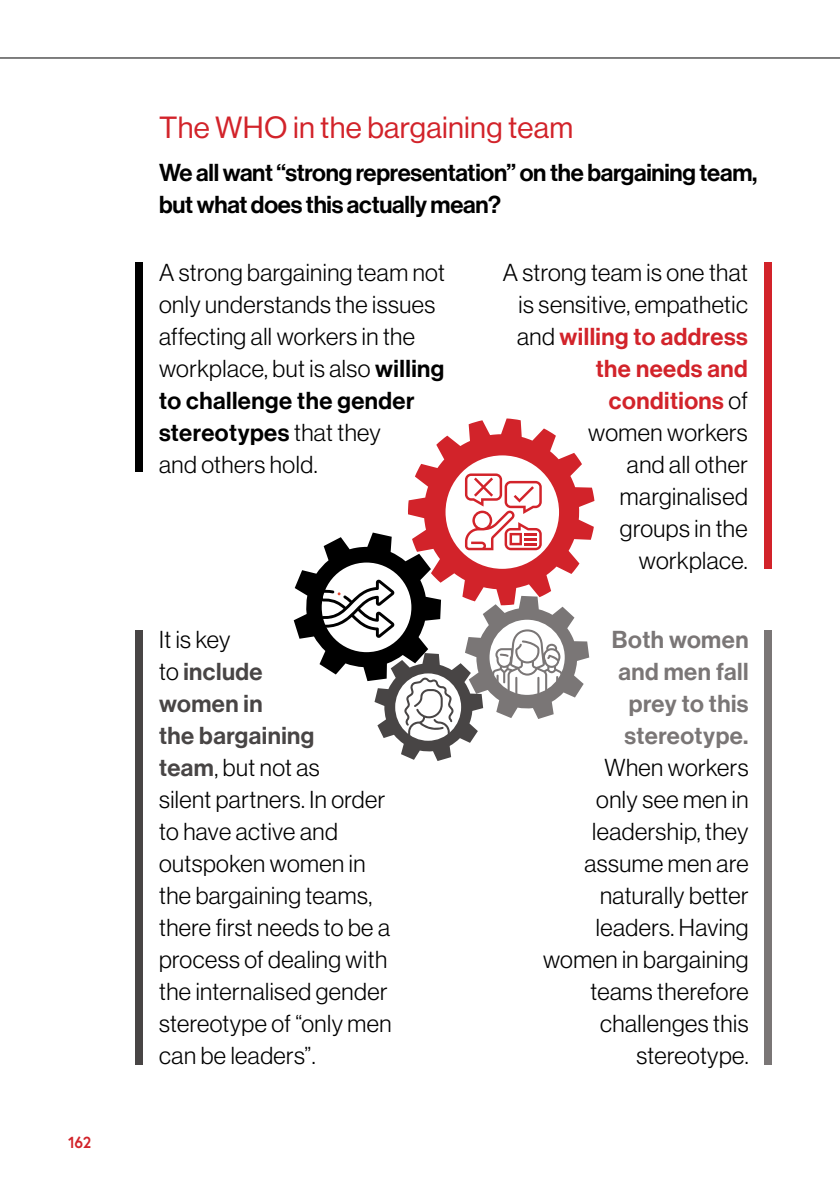
<style>
.page{position:relative;width:840px;height:1191px;background:#fff}
.page>*{position:absolute;margin:0;border:0;box-sizing:border-box;transform-origin:0 0}
.t1{font:30px "N Haas Grotesk DS Pro 55 Rg";letter-spacing:.01em;color:#d2232a}
.t2{font:24px/32px "N Haas Grotesk DS Pro 45 Lt";letter-spacing:.02em;color:#000;text-align:right}
.t3{font:24px/32px "N Haas Grotesk DS Pro 65 Md";letter-spacing:-.01em;color:#000}
.t4{font:24px/32px "N Haas Grotesk DS Pro 65 Md";letter-spacing:.02em;color:#d2232a;text-align:right}
.t5{font:24px/32px "N Haas Grotesk DS Pro 65 Md";letter-spacing:.02em;color:#7a7676;text-align:right}
.t6{font:24px/32px "N Haas Grotesk DS Pro 65 Md";letter-spacing:.02em;color:#000}
.t7{font:24px/32px "N Haas Grotesk DS Pro 65 Md";letter-spacing:.02em;color:#484545}
.t8{font:700 16px "Europa";color:#d2232a;scale:.96 1}
.s1{font-family:"N Haas Grotesk DS Pro 65 Md"}
.s2{font-family:"N Haas Grotesk DS Pro 45 Lt"}
.s3{font-family:"N Haas Grotesk DS Pro 45 Lt";color:#000}
.s4{font-family:"N Haas Grotesk DS Pro 65 Md";color:#484545}
</style>
<div class="page">
<hr style="left:0;top:57px;width:839px;height:1px;background:#000">
<div style="left:763px;top:262px;width:8px;height:307px;background:#d2232a"></div>
<div style="left:763px;top:630px;width:8px;height:434px;background:#7a7676"></div>
<div style="left:135px;top:262px;width:7px;height:210px;background:#000"></div>
<div style="left:135px;top:629px;width:7px;height:435px;background:#484545"></div>
<svg style="left:293px;top:418px;width:301px;height:343px"></svg>
<p class="t8" style="left:68px;top:1131px;width:26px">162</p>
<p class="t1" style="left:159px;top:111px;width:415px">The WHO in the bargaining team</p>
<p class="t3" style="left:159px;top:157px;width:599px">We all want “strong representation” on the bargaining team, but what does this actually mean?</p>
<p class="t2" style="left:159px;top:256px;width:287px;text-align:left">A strong bargaining team not only understands the issues affecting all workers in the workplace, but is also <span class="s1">willing</span></p>
<p class="t6" style="left:159px;top:385px;width:257px">to challenge the gender stereotypes <span class="s2">that they</span></p>
<p class="t2" style="left:159px;top:448px;width:160px">and others hold.</p>
<p class="t2" style="left:159px;top:623px;width:73px">It is key</p>
<p class="t7" style="left:159px;top:656px;width:157px"><span class="s3">to</span> include women in<br>the bargaining</p>
<p class="t2" style="left:159px;top:751px;width:234px;text-align:left"><span class="s4">team</span>, but not as<br>silent partners. In order to have active and outspoken women in the bargaining teams, there first needs to be a process of dealing with the internalised gender stereotype of “only men can be leaders”.</p>
<p class="t2" style="left:502px;top:256px;width:246px">A strong team is one that is sensitive, empathetic</p>
<p class="t4" style="left:517px;top:321px;width:232px"><span class="s3">and</span> willing to address the needs and conditions <span class="s3">of</span></p>
<p class="t2" style="left:587px;top:416px;width:161px">women workers and all other marginalised groups in the workplace.</p>
<p class="t5" style="left:611px;top:624px;width:138px">Both women and men fall prey to this stereotype.</p>
<p class="t2" style="left:542px;top:751px;width:207px">When workers<br>only see men in leadership, they assume men are naturally better leaders. Having women in bargaining teams therefore challenges this stereotype.</p>
</div>
